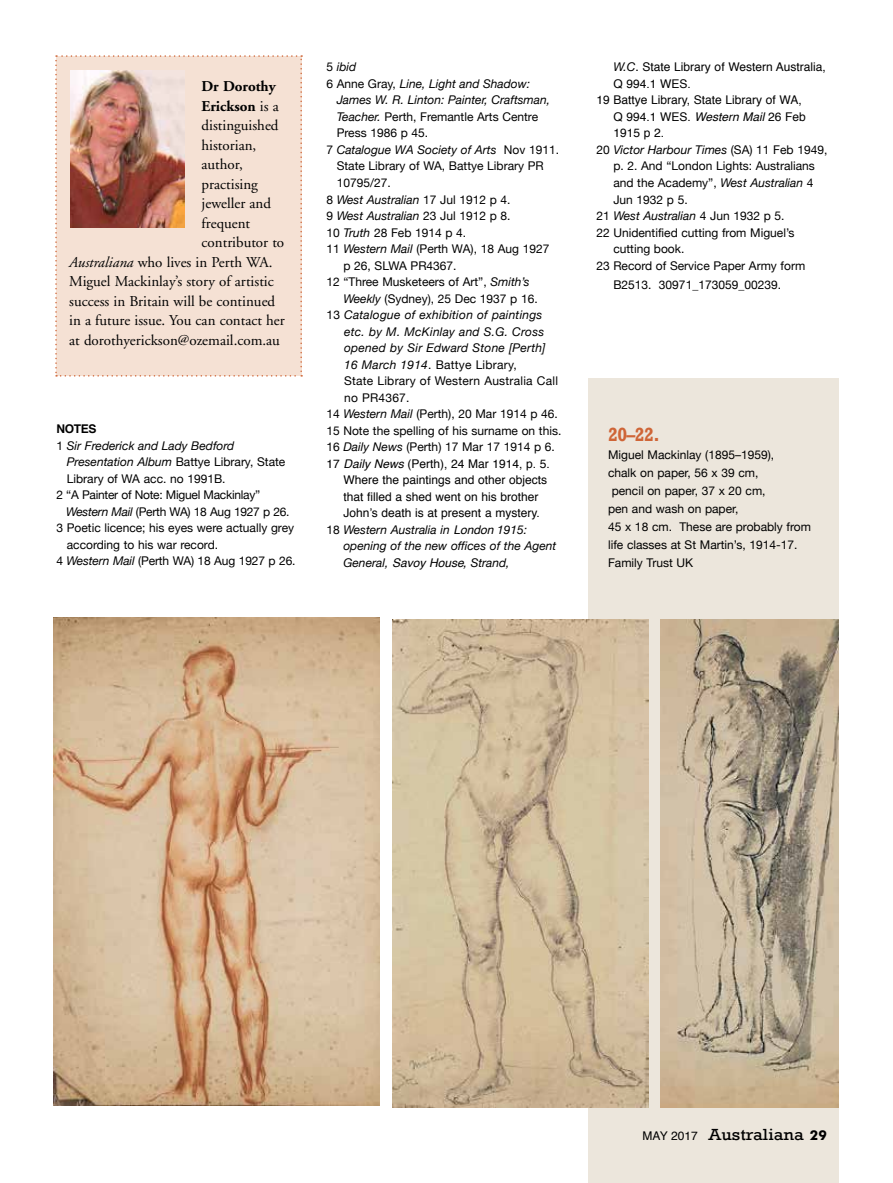
<style>
.page{position:relative;width:893px;height:1183px;background:#fff}
.page>*{position:absolute;margin:0;border:0;box-sizing:border-box;transform-origin:0 0}
.t1{font:700 19.5px "Rockwell";color:#cf6537;scale:.91 1}
.t2{font:16.5px "Rockwell";color:#000;scale:1.12 1}
.t3{font:15px "Adobe Garamond";color:#000}
.t4{font:700 15px "Adobe Garamond";color:#000}
.t5{font:12px "Helvetica Neue";color:#000}
.t6{font:italic 12px/16.5px "Helvetica Neue";color:#000}
.t7{font:12px/16.5px "Helvetica";color:#000}
.t8{font:italic 12px "Helvetica Neue";letter-spacing:.02em;color:#000}
.t9{font:12px "Helvetica Neue";letter-spacing:.02em;color:#000}
.t10{font:12px "Helvetica Neue";letter-spacing:-.02em;color:#000}
.t11{font:700 12px "Helvetica";letter-spacing:-.03em;color:#000}
.s1{font-weight:400}
.s2{font-style:italic}
.s3{font-style:normal}
.s4{font-family:"Helvetica"}
.s5{font-family:"Helvetica Neue";font-style:italic}
.s6{font-family:"Helvetica Neue"}
.s7{font-family:"Helvetica";font-size:12px}
.s8{font-family:"Futura BT";font-weight:700;font-size:13.5px}
</style>
<div class="page">
<div style="left:589px;top:378px;width:250px;height:804px;background:#ece6dc"></div>
<div style="left:55px;top:55px;width:247px;height:321px;background:#f5e1d4"></div>
<img style="left:53px;top:617px;width:327px;height:488px">
<img style="left:393px;top:619px;width:255px;height:488px">
<img style="left:661px;top:619px;width:178px;height:488px">
<img style="left:70px;top:70px;width:115px;height:158px">
<p class="t4" style="left:202px;top:78px;width:76px">Dr Dorothy</p>
<p class="t4" style="left:202px;top:97px;width:79px">Erickson <span class="s1">is a</span></p>
<p class="t3" style="left:202px;top:117px;width:79px">distinguished</p>
<p class="t3" style="left:202px;top:137px;width:56px">historian,</p>
<p class="t3" style="left:202px;top:156px;width:43px">author,</p>
<p class="t3" style="left:202px;top:176px;width:58px">practising</p>
<p class="t3" style="left:202px;top:195px;width:71px">jeweller and</p>
<p class="t3" style="left:202px;top:215px;width:50px">frequent</p>
<p class="t3" style="left:202px;top:234px;width:84px">contributor to</p>
<p class="t3" style="left:69px;top:254px;width:205px"><span class="s2">Australiana</span> who lives in Perth WA.</p>
<p class="t3" style="left:69px;top:273px;width:206px">Miguel Mackinlay’s story of artistic</p>
<p class="t3" style="left:69px;top:293px;width:207px">success in Britain will be continued</p>
<p class="t3" style="left:69px;top:312px;width:217px">in a future issue. You can contact her</p>
<p class="t3" style="left:69px;top:332px;width:212px">at dorothyerickson@ozemail.com.au</p>
<p class="t11" style="left:56px;top:421px;width:41px">NOTES</p>
<p class="t6" style="left:56px;top:438px;width:179px"><span class="s3">1</span> Sir Frederick and Lady Bedford</p>
<p class="t5" style="left:67px;top:453px;width:220px"><span class="s2">Presentation Album</span> Battye Library, State</p>
<p class="t5" style="left:67px;top:470px;width:160px">Library of WA acc. no 1991B.</p>
<p class="t10" style="left:56px;top:486px;width:205px">2 “A Painter of Note: Miguel Mackinlay”</p>
<p class="t10" style="left:66px;top:503px;width:225px"><span class="s2">Western Mail</span> (Perth WA) 18 Aug 1927 p 26.</p>
<p class="t5" style="left:56px;top:519px;width:239px">3 Poetic licence; his eyes were actually grey</p>
<p class="t5" style="left:67px;top:536px;width:153px">according to his war record.</p>
<p class="t5" style="left:56px;top:552px;width:241px">4 <span class="s2">Western Mail</span> (Perth WA) 18 Aug 1927 p 26.</p>
<p class="t6" style="left:326px;top:60px;width:31px"><span class="s3">5</span> ibid</p>
<p class="t6" style="left:326px;top:76px;width:205px"><span class="s3">6 Anne Gray,</span> Line, Light and Shadow:</p>
<p class="t6" style="left:337px;top:93px;width:215px">James W. R. Linton: Painter, Craftsman,</p>
<p class="t5" style="left:337px;top:108px;width:203px"><span class="s2">Teacher.</span> Perth, Fremantle Arts Centre</p>
<p class="t5" style="left:337px;top:124px;width:93px">Press 1986 p 45.</p>
<p class="t6" style="left:326px;top:142px;width:234px"><span class="s3">7</span> Catalogue WA Society of Arts <span class="s3">Nov 1911.</span></p>
<p class="t5" style="left:337px;top:157px;width:209px">State Library of WA, Battye Library PR</p>
<p class="t5" style="left:337px;top:174px;width:56px">10795/27.</p>
<p class="t6" style="left:326px;top:192px;width:186px"><span class="s3">8</span> West Australian <span class="s3">17 Jul 1912 p 4.</span></p>
<p class="t6" style="left:326px;top:208px;width:186px"><span class="s3">9</span> West Australian <span class="s3">23 Jul 1912 p 8.</span></p>
<p class="t5" style="left:326px;top:223px;width:141px">10 <span class="s2">Truth</span> 28 Feb 1914 p 4.</p>
<p class="t5" style="left:326px;top:240px;width:224px">11 <span class="s2">Western Mail</span> (Perth WA), 18 Aug 1927</p>
<p class="t5" style="left:343px;top:256px;width:115px">p 26, SLWA PR4367.</p>
<p class="t5" style="left:326px;top:273px;width:205px">12 “Three Musketeers of Art”, <span class="s2">Smith’s</span></p>
<p class="t5" style="left:343px;top:289px;width:196px"><span class="s2">Weekly</span> (Sydney), 25 Dec 1937 p 16.</p>
<p class="t8" style="left:326px;top:306px;width:217px"><span class="s3">13</span> Catalogue of exhibition of paintings</p>
<p class="t8" style="left:344px;top:322px;width:201px">etc. by M. McKinlay and S.G. Cross</p>
<p class="t8" style="left:344px;top:339px;width:203px">opened by Sir Edward Stone [Perth]</p>
<p class="t9" style="left:344px;top:355px;width:174px"><span class="s2">16 March 1914</span>. Battye Library,</p>
<p class="t9" style="left:344px;top:372px;width:215px">State Library of Western Australia Call</p>
<p class="t9" style="left:344px;top:388px;width:67px">no PR4367.</p>
<p class="t5" style="left:326px;top:405px;width:233px">14 <span class="s2">Western Mail</span> (Perth), 20 Mar 1914 p 46.</p>
<p class="t5" style="left:326px;top:421px;width:236px">15 Note the spelling of his surname on this.</p>
<p class="t5" style="left:326px;top:438px;width:230px">16 <span class="s2">Daily News</span> (Perth) 17 Mar 17 1914 p 6.</p>
<p class="t7" style="left:343px;top:456px;width:208px;text-indent:-17px">17 <span class="s2">Daily News</span> (Perth), 24 Mar 1914, p. 5.<br>Where the paintings and other objects that filled a shed went on his brother John’s death is at present a mystery.</p>
<p class="t6" style="left:343px;top:522px;width:214px;text-indent:-17px"><span class="s3">18</span> Western Australia in <span class="s4">London</span> 1915: opening of the new offices of the Agent<br>General, <span class="s4">Savoy House</span>, Strand,</p>
<p class="t7" style="left:613px;top:60px;width:214px"><span class="s5">W.C</span><span class="s6">.</span> State Library of Western Australia,</p>
<p class="t7" style="left:613px;top:76px;width:79px">Q 994.1 WES.</p>
<p class="t7" style="left:596px;top:93px;width:207px">19 Battye Library, State Library of WA,</p>
<p class="t7" style="left:613px;top:109px;width:194px">Q 994.1 WES. <span class="s2">Western Mail</span> 26 Feb</p>
<p class="t7" style="left:613px;top:126px;width:52px">1915 p 2.</p>
<p class="t6" style="left:596px;top:142px;width:233px"><span class="s3">20</span> Victor Harbour Times <span class="s3">(SA) 11 Feb 1949,</span></p>
<p class="t5" style="left:613px;top:157px;width:203px">p. 2. And “London Lights: Australians</p>
<p class="t5" style="left:613px;top:174px;width:202px">and the Academy”, <span class="s2">West Australian</span> 4</p>
<p class="t5" style="left:613px;top:190px;width:76px">Jun 1932 p 5.</p>
<p class="t6" style="left:596px;top:208px;width:190px"><span class="s3">21</span> West Australian <span class="s3">4 Jun 1932 p 5.</span></p>
<p class="t5" style="left:596px;top:223px;width:200px">22 Unidentified cutting from Miguel’s</p>
<p class="t5" style="left:613px;top:240px;width:73px">cutting book.</p>
<p class="t5" style="left:596px;top:256px;width:210px">23 Record of Service Paper Army form</p>
<p class="t5" style="left:613px;top:276px;width:169px">B2513. 30971_173059_00239.</p>
<h1 class="t1" style="left:608px;top:422px;width:58px">20–22.</h1>
<p class="t5" style="left:608px;top:446px;width:168px">Miguel Mackinlay (1895–1959),</p>
<p class="t5" style="left:608px;top:464px;width:152px">chalk on paper, 56 x 39 cm,</p>
<p class="t5" style="left:612px;top:482px;width:155px">pencil on paper, 37 x 20 cm,</p>
<p class="t5" style="left:608px;top:500px;width:132px">pen and wash on paper,</p>
<p class="t5" style="left:608px;top:518px;width:204px">45 x 18 cm. These are probably from</p>
<p class="t5" style="left:608px;top:536px;width:191px">life classes at St Martin’s, 1914-17.</p>
<p class="t5" style="left:608px;top:554px;width:87px">Family Trust UK</p>
<h2 class="t2" style="left:643px;top:1124px;width:166px"><span class="s7">MAY 2017</span> Australiana <span class="s8">29</span></h2>
</div>
